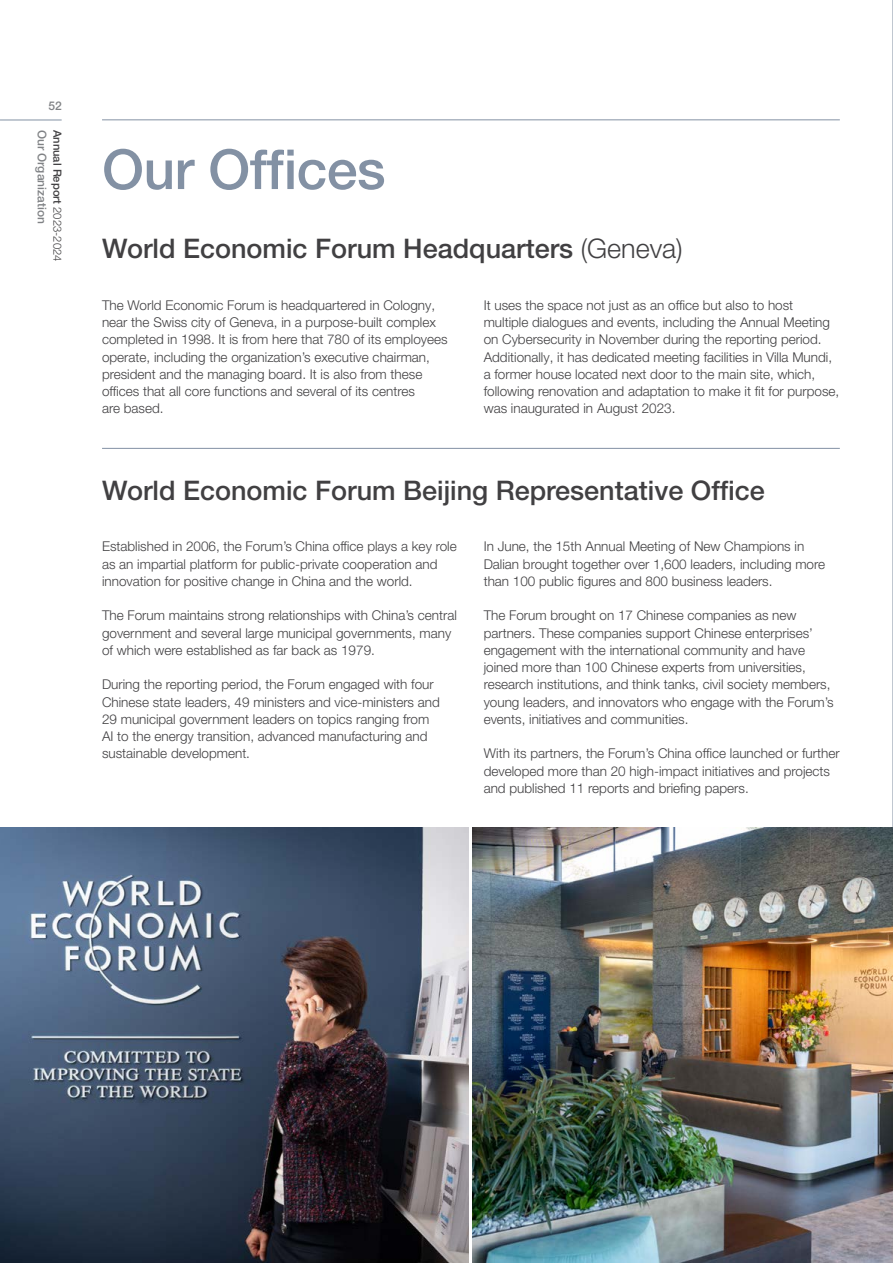
<style>
.page{position:relative;width:893px;height:1263px;background:#fff}
.page>*{position:absolute;margin:0;border:0;box-sizing:border-box;transform-origin:0 0}
.t1{font:500 55.2px "Helvetica Neue LT Pro";letter-spacing:-.01em;color:#8391a4}
.t2{font:500 27px "Helvetica Neue LT Pro";color:#414042}
.t3{font:300 13.5px/17.2px "Helvetica Neue LT Pro";color:#414042}
.t4{font:500 12px "Helvetica Neue LT Pro";color:#808285}
.t5{font:500 11.25px "Helvetica Neue LT Pro";color:#414042}
.s1{font-weight:300}
</style>
<div class="page">
<hr style="left:892px;top:0;width:1px;height:1263px;background:#8391a4">
<hr style="left:102px;top:120px;width:738px;height:1px;background:#8391a4">
<hr style="left:102px;top:448px;width:738px;height:1px;background:#8391a4">
<img style="left:473px;top:827px;width:420px;height:436px">
<img style="left:0;top:827px;width:468px;height:436px">
<hr style="left:0;top:120px;width:62px;height:1px;background:#8391a4">
<p class="t4" style="left:48px;top:99px;width:15px">52</p>
<p class="t5" style="left:64px;top:130px;width:133px;rotate:90deg">Annual Report <span class="s1">2023-2024</span></p>
<p class="t4" style="left:49px;top:130px;width:96px;rotate:90deg">Our Organization</p>
<h1 class="t1" style="left:102px;top:136px;width:285px">Our Offices</h1>
<h2 class="t2" style="left:102px;top:232px;width:582px">World Economic Forum Headquarters <span class="s1">(Geneva)</span></h2>
<p class="t3" style="left:102px;top:296px;width:347px">The World Economic Forum is headquartered in Cologny, near the Swiss city of Geneva, in a purpose-built complex completed in 1998. It is from here that 780 of its employees operate, including the organization’s executive chairman, president and the managing board. It is also from these offices that all core functions and several of its centres<br>are based.</p>
<p class="t3" style="left:484px;top:296px;width:357px">It uses the space not just as an office but also to host multiple dialogues and events, including the Annual Meeting on Cybersecurity in November during the reporting period.<br>Additionally, it has dedicated meeting facilities in Villa Mundi, a former house located next door to the main site, which, following renovation and adaptation to make it fit for purpose, was inaugurated in August 2023.</p>
<h2 class="t2" style="left:102px;top:474px;width:664px">World Economic Forum Beijing Representative Office</h2>
<p class="t3" style="left:102px;top:538px;width:356px">Established in 2006, the Forum’s China office plays a key role as an impartial platform for public-private cooperation and innovation for positive change in China and the world.</p>
<p class="t3" style="left:102px;top:607px;width:356px">The Forum maintains strong relationships with China’s central government and several large municipal governments, many of which were established as far back as 1979.</p>
<p class="t3" style="left:102px;top:676px;width:339px">During the reporting period, the Forum engaged with four Chinese state leaders, 49 ministers and vice-ministers and 29 municipal government leaders on topics ranging from AI to the energy transition, advanced manufacturing and sustainable development.</p>
<p class="t3" style="left:484px;top:538px;width:343px">In June, the 15th Annual Meeting of New Champions in<br>Dalian brought together over 1,600 leaders, including more than 100 public figures and 800 business leaders.</p>
<p class="t3" style="left:484px;top:607px;width:351px">The Forum brought on 17 Chinese companies as new partners. These companies support Chinese enterprises’ engagement with the international community and have joined more than 100 Chinese experts from universities, research institutions, and think tanks, civil society members, young leaders, and innovators who engage with the Forum’s events, initiatives and communities.</p>
<p class="t3" style="left:484px;top:745px;width:357px">With its partners, the Forum’s China office launched or further developed more than 20 high-impact initiatives and projects and published 11 reports and briefing papers.</p>
</div>
